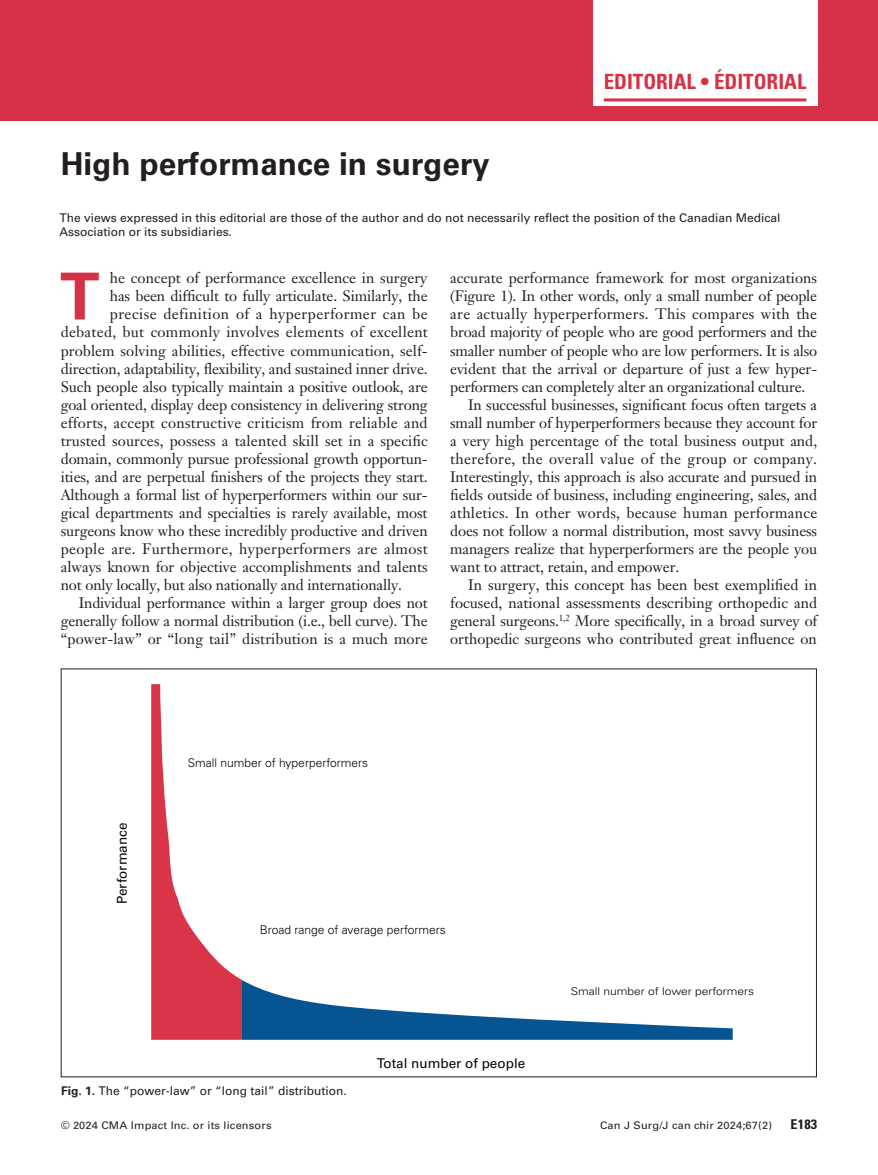
<style>
.page{position:relative;width:878px;height:1175px;background:#fff}
.page>*{position:absolute;margin:0;border:0;box-sizing:border-box;transform-origin:0 0}
.t1{font:700 64.8px "Univers LT Std";color:#d63247}
.t2{font:700 31.5px "Univers LT Std";color:#231f20}
.t3{font:700 condensed 21px "Univers LT Std";color:#d63247}
.t4{font:15px "Janson Text LT Std";letter-spacing:-.01em;color:#231f20}
.t5{font:15px "Janson Text LT Std";letter-spacing:.02em;color:#231f20}
.t6{font:15px "Janson Text LT Std";letter-spacing:.015em;color:#231f20}
.t7{font:15px "Janson Text LT Std";letter-spacing:.01em;color:#231f20}
.t8{font:15px "Janson Text LT Std";letter-spacing:.025em;color:#231f20}
.t9{font:15px "Janson Text LT Std";letter-spacing:.03em;color:#231f20}
.t10{font:13.5px "Univers LT Std";color:#040503}
.t11{font:700 condensed 13.5px "Univers LT Std";color:#231f20;scale:1.05 1}
.t12{font:12px/14.4px "Univers LT Std";color:#231f20}
.t13{font:300 12px "Univers LT Std";color:#040503}
.t14{font:300 10.8px "Univers LT Std";color:#040503;scale:1.12 1}
.t15{font:10.5px "Univers LT Std";letter-spacing:.015em;color:#231f20;scale:1.05 1}
.s1{font-weight:700}
</style>
<div class="page">
<div style="left:0;top:0;width:878px;height:120px;background:#d63247"></div>
<div style="left:593px;top:0;width:224px;height:106px;background:#fff"></div>
<hr style="left:603px;top:98px;width:203px;height:3px;background:#d63247">
<svg style="left:151px;top:684px;width:581px;height:355px"></svg>
<h2 class="t2" style="left:61px;top:146px;width:430px">High performance in surgery</h2>
<h3 class="t3" style="left:603px;top:69px;width:204px">EDITORIAL • ÉDITORIAL</h3>
<p class="t12" style="left:59px;top:210px;width:722px">The views expressed in this editorial are those of the author and do not necessarily reflect the position of the Canadian Medical<br>Association or its subsidiaries.</p>
<h1 class="t1" style="left:60px;top:259px;width:41px">T</h1>
<p class="t4" style="left:110px;top:269px;width:319px">he concept of performance excellence in surgery</p>
<p class="t4" style="left:110px;top:287px;width:319px">has been difficult to fully articulate. Similarly, the</p>
<p class="t9" style="left:110px;top:305px;width:319px">precise definition of a hyperperformer can be</p>
<p class="t5" style="left:61px;top:323px;width:368px">debated, but commonly involves elements of excellent</p>
<p class="t4" style="left:61px;top:341px;width:368px">problem solving abilities, effective communication, self-</p>
<p class="t4" style="left:61px;top:359px;width:368px">direction, adaptability, flexibility, and sustained inner drive.</p>
<p class="t4" style="left:61px;top:377px;width:368px">Such people also typically maintain a positive outlook, are</p>
<p class="t4" style="left:61px;top:395px;width:368px">goal oriented, display deep consistency in delivering strong</p>
<p class="t6" style="left:61px;top:413px;width:368px">efforts, accept constructive criticism from reliable and</p>
<p class="t7" style="left:61px;top:431px;width:368px">trusted sources, possess a talented skill set in a specific</p>
<p class="t4" style="left:61px;top:449px;width:367px">domain, commonly pursue professional growth opportun-</p>
<p class="t4" style="left:61px;top:467px;width:368px">ities, and are perpetual finishers of the projects they start.</p>
<p class="t4" style="left:61px;top:485px;width:368px">Although a formal list of hyperperformers within our sur-</p>
<p class="t4" style="left:61px;top:503px;width:368px">gical departments and specialties is rarely available, most</p>
<p class="t4" style="left:61px;top:521px;width:368px">surgeons know who these incredibly productive and driven</p>
<p class="t8" style="left:61px;top:539px;width:368px">people are. Furthermore, hyperperformers are almost</p>
<p class="t4" style="left:61px;top:557px;width:368px">always known for objective accomplishments and talents</p>
<p class="t4" style="left:61px;top:575px;width:343px">not only locally, but also nationally and internationally.</p>
<p class="t4" style="left:79px;top:593px;width:350px">Individual performance within a larger group does not</p>
<p class="t4" style="left:61px;top:611px;width:368px">generally follow a normal distribution (i.e., bell curve). The</p>
<p class="t4" style="left:61px;top:629px;width:368px">“power-law” or “long tail” distribution is a much more</p>
<p class="t4" style="left:450px;top:269px;width:368px">accurate performance framework for most organizations</p>
<p class="t4" style="left:450px;top:287px;width:368px">(Figure 1). In other words, only a small number of people</p>
<p class="t5" style="left:450px;top:305px;width:368px">are actually hyperperformers. This compares with the</p>
<p class="t4" style="left:450px;top:323px;width:368px">broad majority of people who are good performers and the</p>
<p class="t4" style="left:450px;top:341px;width:368px">smaller number of people who are low performers. It is also</p>
<p class="t4" style="left:450px;top:359px;width:367px">evident that the arrival or departure of just a few hyper-</p>
<p class="t4" style="left:450px;top:377px;width:356px">performers can completely alter an organizational culture.</p>
<p class="t4" style="left:468px;top:395px;width:350px">In successful businesses, significant focus often targets a</p>
<p class="t4" style="left:450px;top:413px;width:368px">small number of hyperperformers because they account for</p>
<p class="t4" style="left:450px;top:431px;width:368px">a very high percentage of the total business output and,</p>
<p class="t5" style="left:450px;top:449px;width:368px">therefore, the overall value of the group or company.</p>
<p class="t4" style="left:450px;top:467px;width:368px">Interestingly, this approach is also accurate and pursued in</p>
<p class="t4" style="left:450px;top:485px;width:368px">fields outside of business, including engineering, sales, and</p>
<p class="t6" style="left:450px;top:503px;width:368px">athletics. In other words, because human performance</p>
<p class="t4" style="left:450px;top:521px;width:368px">does not follow a normal distribution, most savvy business</p>
<p class="t4" style="left:450px;top:539px;width:368px">managers realize that hyperperformers are the people you</p>
<p class="t4" style="left:450px;top:557px;width:230px">want to attract, retain, and empower.</p>
<p class="t4" style="left:468px;top:575px;width:350px">In surgery, this concept has been best exemplified in</p>
<p class="t4" style="left:450px;top:593px;width:368px">focused, national assessments describing orthopedic and</p>
<p class="t4" style="left:450px;top:611px;width:368px">general surgeons.<sup>1,2</sup> More specifically, in a broad survey of</p>
<p class="t4" style="left:450px;top:629px;width:368px">orthopedic surgeons who contributed great influence on</p>
<p class="t10" style="left:114px;top:904px;width:83px;rotate:-90deg">Performance</p>
<p class="t13" style="left:188px;top:755px;width:182px">Small number of hyperperformers</p>
<p class="t13" style="left:260px;top:922px;width:187px">Broad range of average performers</p>
<p class="t12" style="left:61px;top:1083px;width:287px"><span class="s1">Fig. 1.</span> The “power-law” or “long tail” distribution.</p>
<p class="t10" style="left:377px;top:1055px;width:150px">Total number of people</p>
<p class="t14" style="left:571px;top:984px;width:165px">Small number of lower performers</p>
<p class="t15" style="left:61px;top:1119px;width:202px">© 2024 CMA Impact Inc. or its licensors</p>
<p class="t15" style="left:600px;top:1119px;width:165px">Can J Surg/J can chir 2024;67(2)</p>
<p class="t11" style="left:790px;top:1116px;width:27px">E183</p>
</div>
